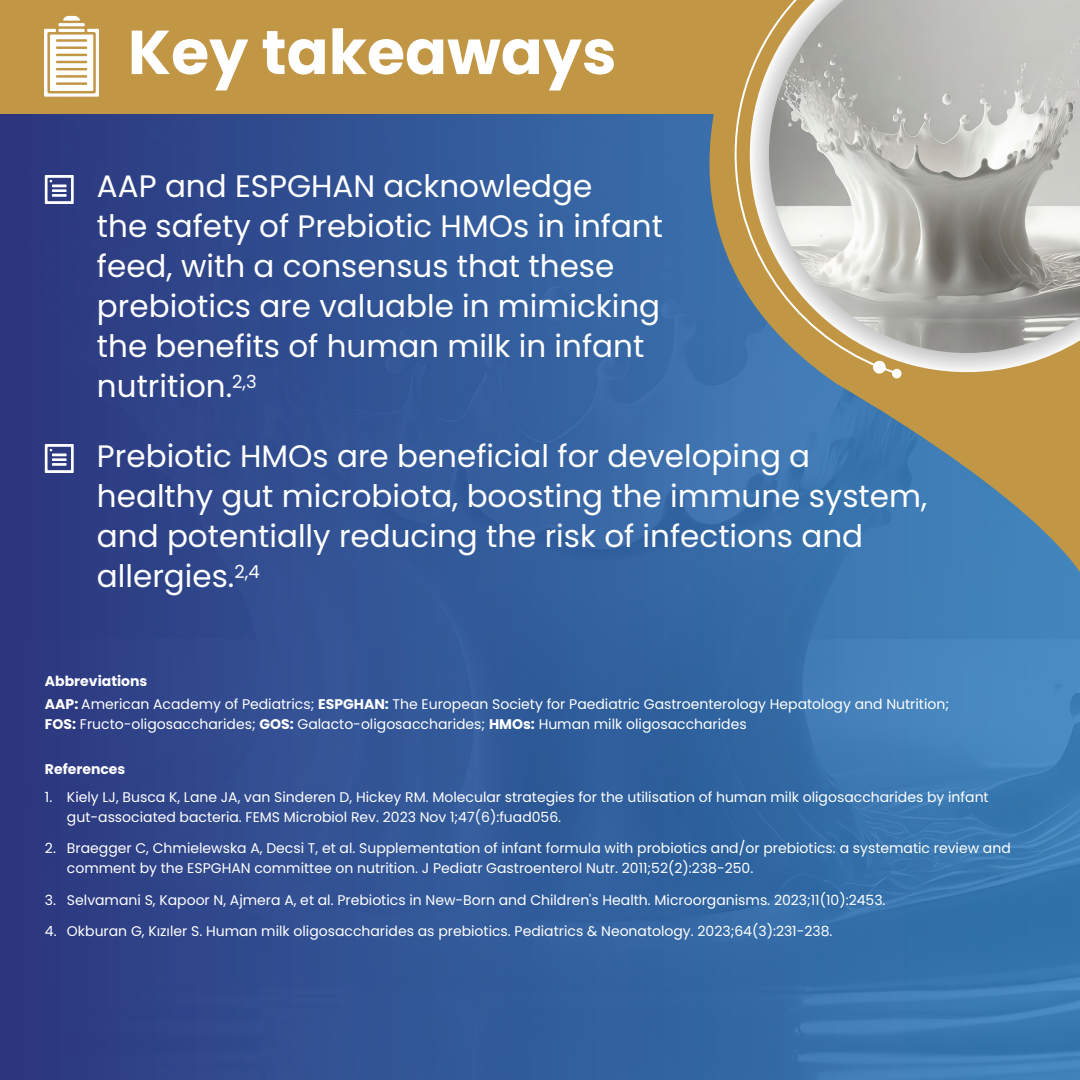
<style>
.page{position:relative;width:1080px;height:1080px;background:#fff}
.page>*{position:absolute;margin:0;border:0;box-sizing:border-box;transform-origin:0 0}
.t1{font:700 61.9px "Poppins";color:#fff}
.t2{font:31px/40px "Poppins";color:#fff}
.t3{font:14px/20px "Poppins";color:#fff}
.t4{font:700 14px "Poppins";color:#fff}
.s1{font-weight:700}
</style>
<div class="page">
<div style="left:0;top:0;width:1080px;height:1080px;background:linear-gradient(to right,#2c3880,#3c83b9)"></div>
<div style="left:0;top:0;width:597px;height:114px;background:#c19644"></div>
<svg style="left:597px;top:0;width:483px;height:579px"></svg>
<svg style="left:872px;top:376px;width:30px;height:3px"></svg>
<svg style="left:734px;top:0;width:233px;height:376px"></svg>
<svg style="left:750px;top:0;width:330px;height:372px"></svg>
<img style="left:769px;top:0;width:311px;height:353px">
<svg style="left:44px;top:16px;width:55px;height:81px"></svg>
<svg style="left:45px;top:175px;width:29px;height:29px"></svg>
<svg style="left:45px;top:444px;width:29px;height:29px"></svg>
<h1 class="t1" style="left:128px;top:17px;width:490px">Key takeaways</h1>
<h2 class="t2" style="left:97px;top:166px;width:568px">AAP and ESPGHAN acknowledge<br>the safety of Prebiotic HMOs in infant feed, with a consensus that these prebiotics are valuable in mimicking the benefits of human milk in infant nutrition.<sup>2,3</sup></h2>
<h2 class="t2" style="left:97px;top:436px;width:832px">Prebiotic HMOs are beneficial for developing a healthy gut microbiota, boosting the immune system, and potentially reducing the risk of infections and allergies.<sup>2,4</sup></h2>
<p class="t3" style="left:45px;top:670px;width:906px;line-height:23px"><span class="s1">Abbreviations<br>AAP:</span> American Academy of Pediatrics; <span class="s1">ESPGHAN:</span> The European Society for Paediatric Gastroenterology Hepatology and Nutrition;</p>
<p class="t3" style="left:45px;top:714px;width:703px"><span class="s1">FOS:</span> Fructo-oligosaccharides; <span class="s1">GOS:</span> Galacto-oligosaccharides; <span class="s1">HMOs:</span> Human milk oligosaccharides</p>
<p class="t4" style="left:45px;top:761px;width:82px">References</p>
<p class="t3" style="left:67px;top:787px;width:923px">Kiely LJ, Busca K, Lane JA, van Sinderen D, Hickey RM. Molecular strategies for the utilisation of human milk oligosaccharides by infant gut-associated bacteria. FEMS Microbiol Rev. 2023 Nov 1;47(6):fuad056.</p>
<p class="t3" style="left:45px;top:787px;width:9px">1.</p>
<p class="t3" style="left:67px;top:839px;width:945px">Braegger C, Chmielewska A, Decsi T, et al. Supplementation of infant formula with probiotics and/or prebiotics: a systematic review and comment by the ESPGHAN committee on nutrition. J Pediatr Gastroenterol Nutr. 2011;52(2):238-250.</p>
<p class="t3" style="left:45px;top:839px;width:12px">2.</p>
<p class="t3" style="left:45px;top:890px;width:842px">3. Selvamani S, Kapoor N, Ajmera A, et al. Prebiotics in New-Born and Children's Health. Microorganisms. 2023;11(10):2453.</p>
<p class="t3" style="left:45px;top:921px;width:789px">4. Okburan G, Kızıler S. Human milk oligosaccharides as prebiotics. Pediatrics &amp; Neonatology. 2023;64(3):231-238.</p>
</div>
